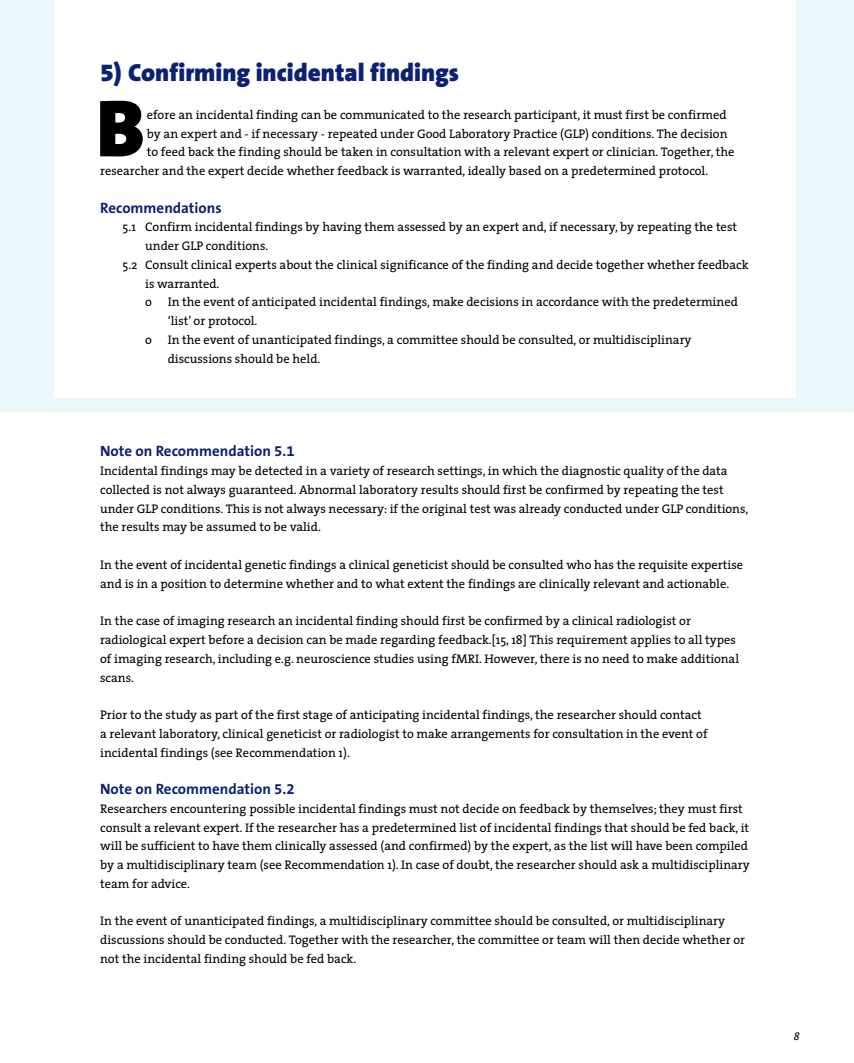
<style>
.page{position:relative;width:854px;height:1063px;background:#fff}
.page>*{position:absolute;margin:0;border:0;box-sizing:border-box;transform-origin:0 0}
.t1{font:900 81.69px "The Sans B9";color:#000}
.t2{font:900 25px "The Sans B9";color:#0c2074}
.t3{font:700 15px "The Sans B7";color:#0c2074}
.t4{font:12.5px/18.8px "The Serif";color:#000}
.t5{font:italic 10.62px "The Serif";color:#000}
</style>
<div class="page">
<div style="left:0;top:0;width:854px;height:411px;background:#edf8fc"></div>
<div style="left:54px;top:0;width:742px;height:398px;background:#fff"></div>
<h2 class="t2" style="left:100px;top:59px;width:360px">5) Confirming incidental findings</h2>
<h1 class="t1" style="left:96px;top:85px;width:50px">B</h1>
<p class="t4" style="left:147px;top:105px;width:581px">efore an incidental finding can be communicated to the research participant, it must first be confirmed</p>
<p class="t4" style="left:147px;top:124px;width:582px">by an expert and - if necessary - repeated under Good Laboratory Practice (GLP) conditions. The decision</p>
<p class="t4" style="left:147px;top:142px;width:589px">to feed back the finding should be taken in consultation with a relevant expert or clinician. Together, the</p>
<p class="t4" style="left:100px;top:161px;width:609px">researcher and the expert decide whether feedback is warranted, ideally based on a predetermined protocol.</p>
<p class="t3" style="left:100px;top:200px;width:123px">Recommendations</p>
<p class="t4" style="left:123px;top:217px;width:616px">5.1 Confirm incidental findings by having them assessed by an expert and, if necessary, by repeating the test</p>
<p class="t4" style="left:145px;top:236px;width:125px">under GLP conditions.</p>
<p class="t4" style="left:123px;top:255px;width:627px">5.2 Consult clinical experts about the clinical significance of the finding and decide together whether feedback</p>
<p class="t4" style="left:145px;top:274px;width:76px">is warranted.</p>
<p class="t4" style="left:145px;top:292px;width:8px">o</p>
<p class="t4" style="left:168px;top:292px;width:572px">In the event of anticipated incidental findings, make decisions in accordance with the predetermined ‘list’ or protocol.</p>
<p class="t4" style="left:145px;top:330px;width:8px">o</p>
<p class="t4" style="left:168px;top:330px;width:525px">In the event of unanticipated findings, a committee should be consulted, or multidisciplinary discussions should be held.</p>
<p class="t3" style="left:100px;top:443px;width:196px">Note on Recommendation 5.1</p>
<p class="t4" style="left:100px;top:461px;width:650px">Incidental findings may be detected in a variety of research settings, in which the diagnostic quality of the data collected is not always guaranteed. Abnormal laboratory results should first be confirmed by repeating the test under GLP conditions. This is not always necessary: if the original test was already conducted under GLP conditions, the results may be assumed to be valid.</p>
<p class="t4" style="left:100px;top:555px;width:644px">In the event of incidental genetic findings a clinical geneticist should be consulted who has the requisite expertise and is in a position to determine whether and to what extent the findings are clinically relevant and actionable.</p>
<p class="t4" style="left:100px;top:611px;width:640px">In the case of imaging research an incidental finding should first be confirmed by a clinical radiologist or radiological expert before a decision can be made regarding feedback.[15, 18] This requirement applies to all types of imaging research, including e.g. neuroscience studies using fMRI. However, there is no need to make additional scans.</p>
<p class="t4" style="left:100px;top:705px;width:609px">Prior to the study as part of the first stage of anticipating incidental findings, the researcher should contact a relevant laboratory, clinical geneticist or radiologist to make arrangements for consultation in the event of incidental findings (see Recommendation 1).</p>
<p class="t3" style="left:100px;top:781px;width:196px">Note on Recommendation 5.2</p>
<p class="t4" style="left:100px;top:799px;width:651px">Researchers encountering possible incidental findings must not decide on feedback by themselves; they must first consult a relevant expert. If the researcher has a predetermined list of incidental findings that should be fed back, it will be sufficient to have them clinically assessed (and confirmed) by the expert, as the list will have been compiled by a multidisciplinary team (see Recommendation 1). In case of doubt, the researcher should ask a multidisciplinary team for advice.</p>
<p class="t4" style="left:100px;top:911px;width:646px">In the event of unanticipated findings, a multidisciplinary committee should be consulted, or multidisciplinary discussions should be conducted. Together with the researcher, the committee or team will then decide whether or not the incidental finding should be fed back.</p>
<p class="t5" style="left:794px;top:1028px;width:7px">8</p>
</div>
